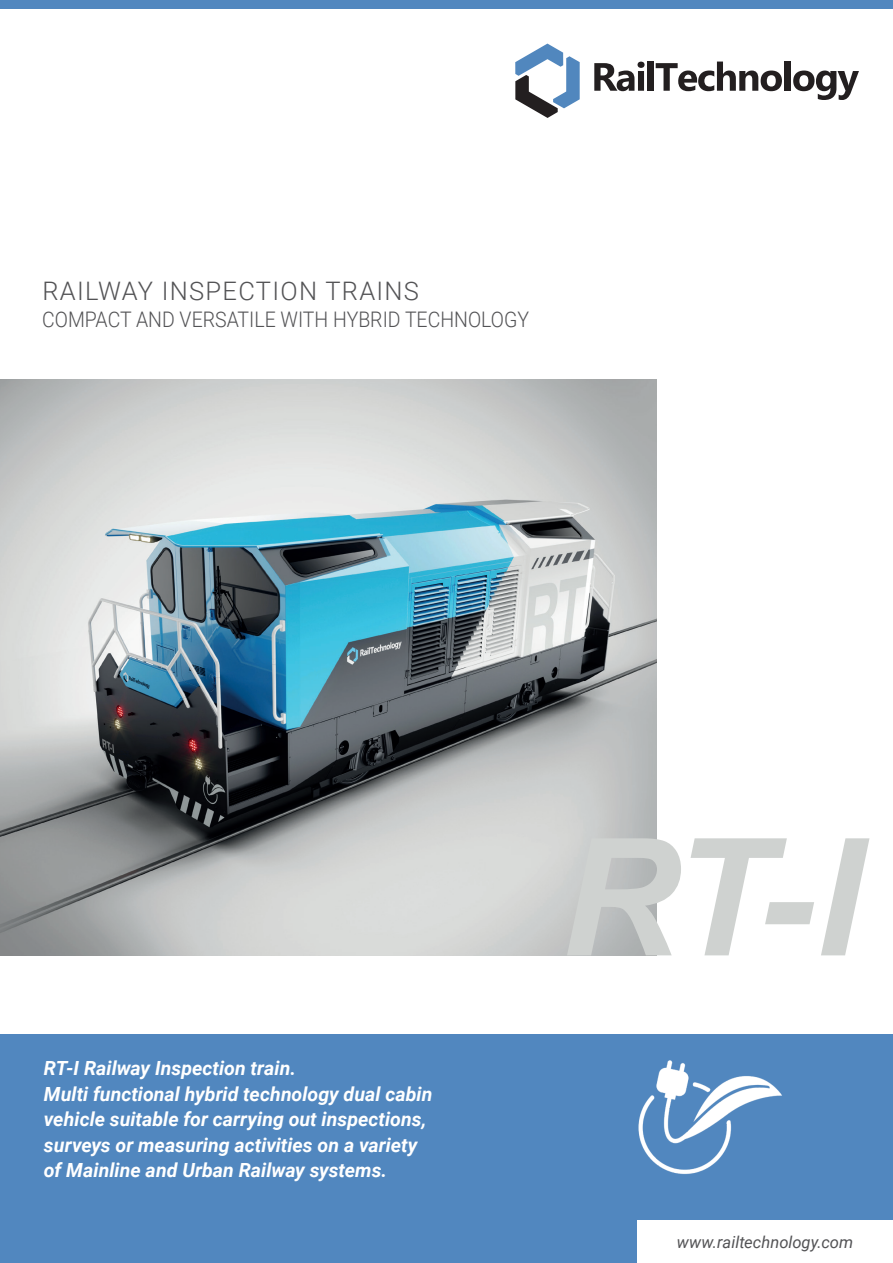
<style>
.page{position:relative;width:893px;height:1263px;background:#fff}
.page>*{position:absolute;margin:0;border:0;box-sizing:border-box;transform-origin:0 0}
.t1{font:italic 700 163.5px "Arial";color:#cfd2d0}
.t2{font:300 25.5px "Roboto";letter-spacing:.05em;color:#535355}
.t3{font:300 21.45px "Roboto";color:#535355;scale:.91 1}
.t4{font:italic 700 19.5px/25.5px "Roboto";color:#fff}
.t5{font:italic 16.5px "Roboto";color:#535355}
</style>
<div class="page">
<img style="left:0;top:380px;width:657px;height:575px">
<div style="left:0;top:1035px;width:893px;height:228px;background:#5187bf"></div>
<div style="left:0;top:0;width:893px;height:9px;background:#5187bf"></div>
<div style="left:637px;top:1220px;width:256px;height:43px;background:#fff"></div>
<svg style="left:594px;top:62px;width:51px;height:29px"></svg>
<div style="left:648px;top:62px;width:6px;height:29px;background:#231f20"></div>
<svg style="left:656px;top:62px;width:126px;height:29px"></svg>
<div style="left:784px;top:62px;width:7px;height:29px;background:#231f20"></div>
<svg style="left:793px;top:71px;width:66px;height:29px"></svg>
<svg style="left:515px;top:44px;width:65px;height:74px"></svg>
<img style="left:638px;top:1060px;width:144px;height:114px">
<h2 class="t2" style="left:43px;top:273px;width:378px">RAILWAY INSPECTION TRAINS</h2>
<p class="t3" style="left:42px;top:305px;width:537px">COMPACT AND VERSATILE WITH HYBRID TECHNOLOGY</p>
<p class="t4" style="left:44px;top:1055px;width:390px">RT-I Railway Inspection train.<br>Multi functional hybrid technology dual cabin vehicle suitable for carrying out inspections, surveys or measuring activities on a variety of Mainline and Urban Railway systems.</p>
<h1 class="t1" style="left:560px;top:789px;width:302px">RT-I</h1>
<p class="t5" style="left:677px;top:1230px;width:178px">www.railtechnology.com</p>
</div>
